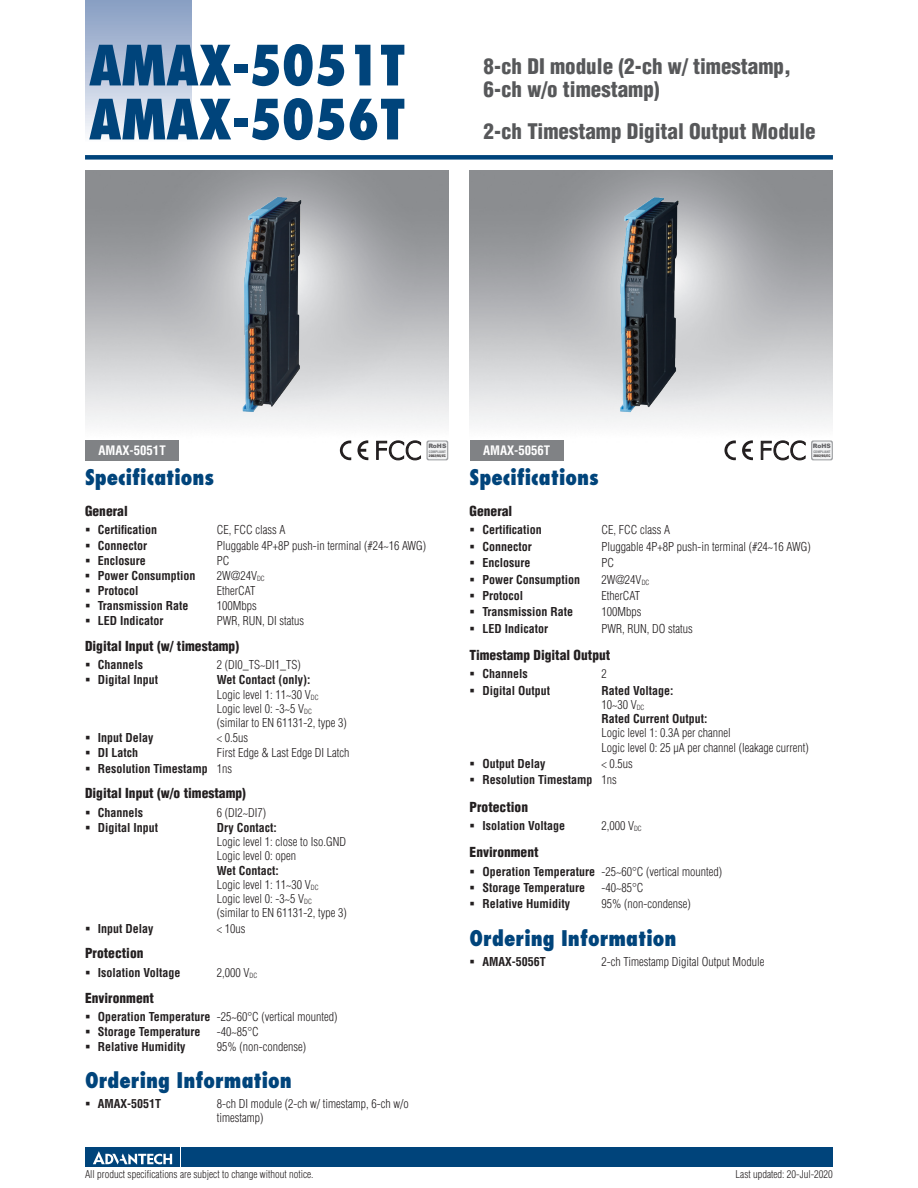
<style>
.page{position:relative;width:918px;height:1188px;background:#fff}
.page>*{position:absolute;margin:0;border:0;box-sizing:border-box;transform-origin:0 0}
.t1{font:800 condensed 54px/54px "Futura";color:#00447b}
.t2{font:900 condensed 21px/22.5px "Helvetica";color:#57585a}
.t3{font:800 condensed 21px "Futura";color:#00447b}
.t4{font:900 condensed 13.5px "Helvetica";color:#231f20}
.t5{font:700 condensed 12.75px "Helvetica";color:#fff}
.t6{font:300 condensed 12px/14.2px "Helvetica";color:#231f20}
.t7{font:700 condensed 12px/14.2px "Helvetica";color:#231f20}
.t8{font:300 condensed 10.5px "Helvetica";color:#231f20}
.t9{font:900 6px "Arial";color:#636366}
.t10{font:700 condensed 3.3px "Helvetica";color:#231f20;scale:1.11 1}
.t11{font:700 condensed 3.3px "Helvetica";color:#76787b;scale:1.05 1}
.s1{font-weight:700}
.s2{font-weight:300}
</style>
<div class="page">
<div style="left:85px;top:155px;width:748px;height:5px;background:#00447b"></div>
<div style="left:85px;top:0;width:106px;height:143px;background:linear-gradient(to bottom,#849bc1,#f9fafc)"></div>
<div style="left:182px;top:1147px;width:651px;height:20px;background:#00447b"></div>
<div style="left:85px;top:1147px;width:95px;height:20px;background:#00447b"></div>
<svg style="left:93px;top:1151px;width:79px;height:14px"></svg>
<div style="left:85px;top:440px;width:94px;height:21px;background:#808285"></div>
<div style="left:470px;top:440px;width:93px;height:21px;background:#808285"></div>
<img style="left:205px;top:196px;width:135px;height:217px">
<img style="left:589px;top:196px;width:119px;height:217px">
<svg style="left:426px;top:440px;width:22px;height:20px"></svg>
<div style="left:428px;top:442px;width:19px;height:17px;background:#f2f3f4;border-radius:2px"></div>
<svg style="left:340px;top:440px;width:11px;height:20px"></svg>
<svg style="left:357px;top:440px;width:11px;height:21px"></svg>
<svg style="left:376px;top:440px;width:45px;height:21px"></svg>
<svg style="left:811px;top:440px;width:22px;height:20px"></svg>
<div style="left:812px;top:442px;width:20px;height:17px;background:#f2f3f4;border-radius:2px"></div>
<svg style="left:724px;top:440px;width:12px;height:20px"></svg>
<svg style="left:742px;top:440px;width:11px;height:21px"></svg>
<svg style="left:760px;top:440px;width:46px;height:21px"></svg>
<h1 class="t1" style="left:89px;top:38px;width:318px">AMAX-5051T<br>AMAX-5056T</h1>
<h2 class="t2" style="left:484px;top:55px;width:309px">8-ch DI module (2-ch w/ timestamp,<br>6-ch w/o timestamp)</h2>
<h2 class="t2" style="left:484px;top:120px;width:334px">2-ch Timestamp Digital Output Module</h2>
<p class="t9" style="left:428px;top:442px;width:20px">RoHS</p>
<p class="t11" style="left:429px;top:449px;width:18px">COMPLIANT</p>
<p class="t10" style="left:429px;top:454px;width:17px">2002/95/EC</p>
<p class="t5" style="left:98px;top:443px;width:69px">AMAX-5051T</p>
<p class="t5" style="left:483px;top:443px;width:69px">AMAX-5056T</p>
<p class="t9" style="left:813px;top:442px;width:20px">RoHS</p>
<p class="t11" style="left:813px;top:449px;width:18px">COMPLIANT</p>
<p class="t10" style="left:813px;top:454px;width:17px">2002/95/EC</p>
<h2 class="t3" style="left:85px;top:464px;width:131px">Specifications</h2>
<p class="t4" style="left:85px;top:503px;width:44px">General</p>
<p class="t7" style="left:98px;top:523px;width:61px">Certification</p>
<p class="t6" style="left:217px;top:523px;width:70px">CE, FCC class A</p>
<p class="t7" style="left:98px;top:538px;width:51px">Connector</p>
<p class="t6" style="left:217px;top:538px;width:211px">Pluggable 4P+8P push-in terminal (#24~16 AWG)</p>
<p class="t7" style="left:98px;top:553px;width:49px">Enclosure</p>
<p class="t6" style="left:217px;top:553px;width:14px">PC</p>
<p class="t7" style="left:98px;top:568px;width:99px">Power Consumption</p>
<p class="t6" style="left:217px;top:568px;width:50px">2W@24V<sub>DC</sub></p>
<p class="t7" style="left:98px;top:583px;width:42px">Protocol</p>
<p class="t6" style="left:217px;top:583px;width:40px">EtherCAT</p>
<p class="t7" style="left:98px;top:598px;width:92px">Transmission Rate</p>
<p class="t6" style="left:217px;top:598px;width:41px">100Mbps</p>
<p class="t7" style="left:98px;top:613px;width:67px">LED Indicator</p>
<p class="t6" style="left:217px;top:613px;width:89px">PWR, RUN, DI status</p>
<p class="t4" style="left:85px;top:637px;width:156px">Digital Input (w/ timestamp)</p>
<p class="t7" style="left:98px;top:658px;width:47px">Channels</p>
<p class="t6" style="left:217px;top:658px;width:85px">2 (DI0_TS~DI1_TS)</p>
<p class="t7" style="left:98px;top:673px;width:62px">Digital Input</p>
<p class="t6" style="left:217px;top:673px;width:131px"><span class="s1">Wet Contact (only):<br></span>Logic level 1: 11~30 V<sub>DC<br></sub>Logic level 0: -3~5 V<sub>DC </sub>(similar to EN 61131-2, type 3)</p>
<p class="t7" style="left:98px;top:731px;width:57px">Input Delay</p>
<p class="t6" style="left:217px;top:731px;width:33px">&lt; 0.5us</p>
<p class="t7" style="left:98px;top:746px;width:42px">DI Latch</p>
<p class="t6" style="left:98px;top:745px;width:253px;line-height:15.1px;text-indent:119px">First Edge &amp; Last Edge DI Latch<br><span class="s1">Resolution Timestamp</span> 1ns</p>
<p class="t4" style="left:85px;top:785px;width:162px">Digital Input (w/o timestamp)</p>
<p class="t7" style="left:98px;top:805px;width:47px">Channels</p>
<p class="t6" style="left:217px;top:805px;width:51px">6 (DI2~DI7)</p>
<p class="t7" style="left:98px;top:820px;width:62px">Digital Input</p>
<p class="t7" style="left:217px;top:820px;width:61px">Dry Contact:</p>
<p class="t6" style="left:217px;top:835px;width:131px">Logic level 1: close to Iso.GND<br>Logic level 0: open</p>
<p class="t6" style="left:217px;top:863px;width:131px"><span class="s1">Wet Contact:<br></span>Logic level 1: 11~30 V<sub>DC<br></sub>Logic level 0: -3~5 V<sub>DC </sub>(similar to EN 61131-2, type 3)</p>
<p class="t7" style="left:98px;top:921px;width:57px">Input Delay</p>
<p class="t6" style="left:217px;top:921px;width:30px">&lt; 10us</p>
<p class="t4" style="left:85px;top:945px;width:60px">Protection</p>
<p class="t7" style="left:98px;top:965px;width:84px">Isolation Voltage</p>
<p class="t6" style="left:217px;top:965px;width:42px">2,000 V<sub>DC</sub></p>
<p class="t4" style="left:85px;top:989px;width:70px">Environment</p>
<p class="t7" style="left:98px;top:1009px;width:241px;line-height:15.1px">Operation Temperature <span class="s2">-25~60°C (vertical mounted)<br></span>Storage Temperature</p>
<p class="t6" style="left:217px;top:1025px;width:44px">-40~85°C</p>
<p class="t7" style="left:98px;top:1040px;width:89px">Relative Humidity</p>
<p class="t6" style="left:217px;top:1040px;width:91px">95% (non-condense)</p>
<h2 class="t3" style="left:85px;top:1067px;width:208px">Ordering Information</h2>
<p class="t7" style="left:98px;top:1097px;width:65px">AMAX-5051T</p>
<p class="t6" style="left:217px;top:1097px;width:193px">8-ch DI module (2-ch w/ timestamp, 6-ch w/o timestamp)</p>
<h2 class="t3" style="left:470px;top:464px;width:131px">Specifications</h2>
<p class="t4" style="left:470px;top:503px;width:44px">General</p>
<p class="t7" style="left:482px;top:523px;width:61px">Certification</p>
<p class="t6" style="left:601px;top:523px;width:70px">CE, FCC class A</p>
<p class="t7" style="left:482px;top:539px;width:51px">Connector</p>
<p class="t6" style="left:601px;top:539px;width:211px">Pluggable 4P+8P push-in terminal (#24~16 AWG)</p>
<p class="t7" style="left:482px;top:556px;width:49px">Enclosure</p>
<p class="t6" style="left:601px;top:556px;width:14px">PC</p>
<p class="t7" style="left:482px;top:572px;width:99px">Power Consumption</p>
<p class="t6" style="left:601px;top:572px;width:50px">2W@24V<sub>DC</sub></p>
<p class="t7" style="left:482px;top:588px;width:42px">Protocol</p>
<p class="t6" style="left:601px;top:588px;width:40px">EtherCAT</p>
<p class="t7" style="left:482px;top:605px;width:92px">Transmission Rate</p>
<p class="t6" style="left:601px;top:605px;width:41px">100Mbps</p>
<p class="t7" style="left:482px;top:621px;width:67px">LED Indicator</p>
<p class="t6" style="left:601px;top:621px;width:93px">PWR, RUN, DO status</p>
<p class="t4" style="left:470px;top:646px;width:142px">Timestamp Digital Output</p>
<p class="t7" style="left:482px;top:667px;width:47px">Channels</p>
<p class="t6" style="left:601px;top:667px;width:7px">2</p>
<p class="t7" style="left:482px;top:683px;width:69px">Digital Output</p>
<p class="t7" style="left:601px;top:683px;width:108px">Rated Voltage:<br><span class="s2">10~30 V</span><sub>DC<br></sub>Rated Current Output:</p>
<p class="t6" style="left:601px;top:726px;width:209px">Logic level 1: 0.3A per channel<br>Logic level 0: 25 μA per channel (leakage current)</p>
<p class="t7" style="left:482px;top:756px;width:64px">Output Delay</p>
<p class="t7" style="left:482px;top:755px;width:152px;line-height:16.4px;text-indent:119px"><span class="s2">&lt; 0.5us<br></span>Resolution Timestamp <span class="s2">1ns</span></p>
<p class="t4" style="left:470px;top:798px;width:60px">Protection</p>
<p class="t7" style="left:482px;top:818px;width:84px">Isolation Voltage</p>
<p class="t6" style="left:601px;top:819px;width:42px">2,000 V<sub>DC</sub></p>
<p class="t4" style="left:470px;top:844px;width:70px">Environment</p>
<p class="t7" style="left:482px;top:863px;width:241px;line-height:16.4px">Operation Temperature <span class="s2">-25~60°C (vertical mounted)<br></span>Storage Temperature</p>
<p class="t6" style="left:601px;top:881px;width:44px">-40~85°C</p>
<p class="t7" style="left:482px;top:897px;width:89px">Relative Humidity</p>
<p class="t6" style="left:601px;top:897px;width:91px">95% (non-condense)</p>
<h2 class="t3" style="left:470px;top:925px;width:208px">Ordering Information</h2>
<p class="t7" style="left:482px;top:955px;width:65px">AMAX-5056T</p>
<p class="t6" style="left:601px;top:955px;width:165px">2-ch Timestamp Digital Output Module</p>
<p class="t8" style="left:85px;top:1168px;width:230px">All product specifications are subject to change without notice.</p>
<p class="t8" style="left:736px;top:1168px;width:99px">Last updated: 20-Jul-2020</p>
</div>
